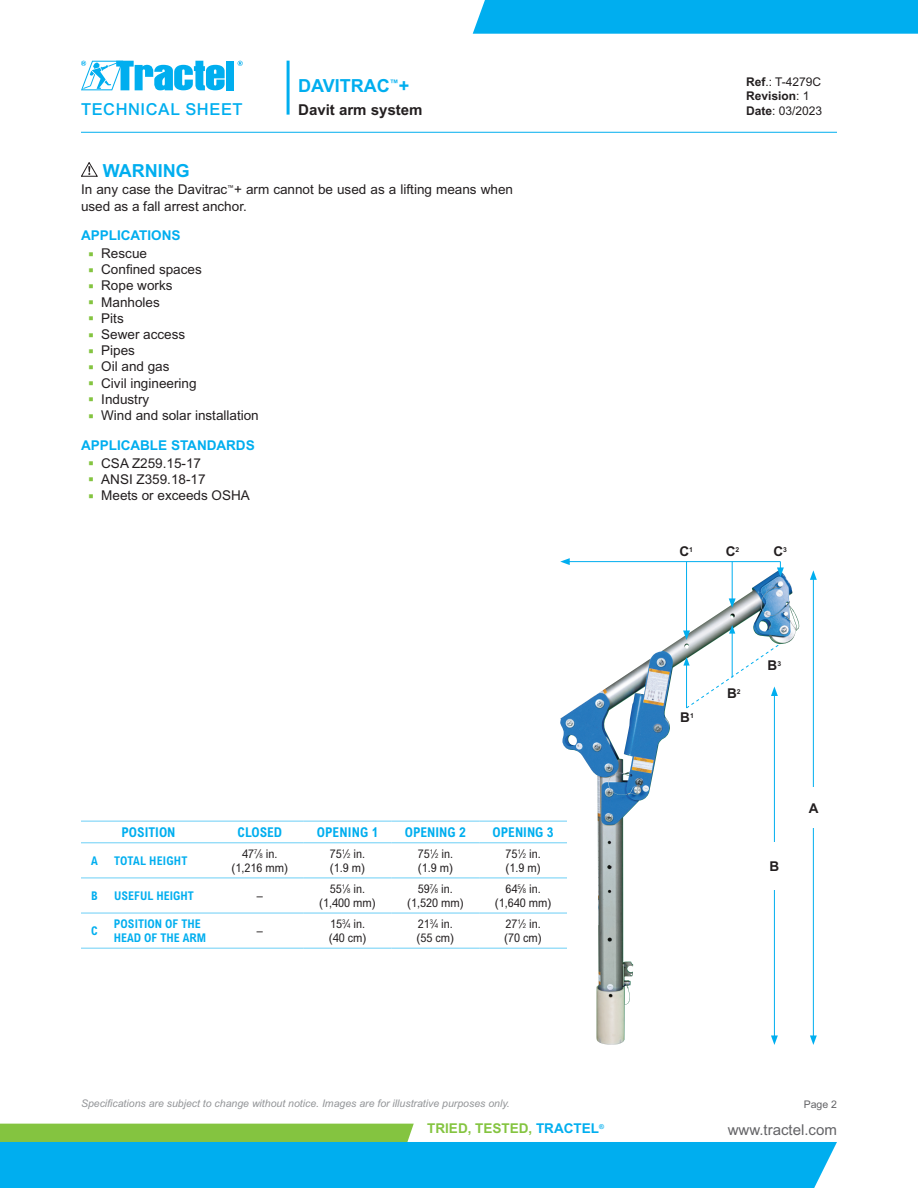
<style>
.page{position:relative;width:918px;height:1188px;background:#fff}
.page>*{position:absolute;margin:0;border:0;box-sizing:border-box;transform-origin:0 0}
.t1{font:700 18px "Arial MT Std";color:#00aeef}
.t2{font:500 16.5px "Arial MT Std";letter-spacing:.035em;color:#00aeef}
.t3{font:15px "Arial MT Std";color:#636366}
.t4{font:700 15px "Arial MT Std";color:#231f20}
.t5{font:13.5px/16.2px "Arial MT Std";color:#231f20}
.t6{font:700 condensed 13.5px "Arial MT Std";color:#00aeef}
.t7{font:700 13.5px "Arial MT Std";color:#00aeef}
.t8{font:700 13.5px "Arial MT Std";color:#84c440}
.t9{font:700 13.5px "Arial MT Std";color:#231f20}
.t10{font:condensed 12px/14.4px "Arial MT Std";color:#231f20}
.t11{font:700 condensed 12px/14.4px "Arial MT Std";color:#00aeef}
.t12{font:12px/14.4px "Arial MT Std";color:#231f20}
.t13{font:italic 10.5px "Arial MT Std";color:#939598}
.t14{font:10.5px "Arial MT Std";color:#636366}
.s1{font-size:6.6px}
.s2{color:#00aeef}
.s3{font-weight:700}
</style>
<div class="page">
<hr style="left:81px;top:132px;width:756px;height:1px;background:#00aeef">
<hr style="left:287px;top:61px;width:3px;height:54px;background:#00aeef">
<div style="left:473px;top:0;width:445px;height:34px;background:#00aeef"></div>
<svg style="left:0;top:1124px;width:837px;height:64px"></svg>
<div style="left:226px;top:61px;width:8px;height:29px;background:#00aeef"></div>
<svg style="left:238px;top:61px;width:5px;height:5px"></svg>
<svg style="left:81px;top:61px;width:144px;height:29px"></svg>
<svg style="left:81px;top:162px;width:17px;height:15px"></svg>
<svg style="left:81px;top:843px;width:479px;height:105px"></svg>
<hr style="left:216px;top:821px;width:88px;height:1px;background:#6bcff6">
<hr style="left:304px;top:821px;width:88px;height:1px;background:#6bcff6">
<hr style="left:392px;top:821px;width:87px;height:1px;background:#6bcff6">
<hr style="left:479px;top:821px;width:88px;height:1px;background:#6bcff6">
<hr style="left:216px;top:842px;width:88px;height:1px;background:#6bcff6">
<hr style="left:304px;top:842px;width:88px;height:1px;background:#6bcff6">
<hr style="left:392px;top:842px;width:87px;height:1px;background:#6bcff6">
<hr style="left:479px;top:842px;width:88px;height:1px;background:#6bcff6">
<svg style="left:81px;top:878px;width:27px;height:1px"></svg>
<hr style="left:108px;top:878px;width:108px;height:1px;background:#6bcff6">
<hr style="left:216px;top:878px;width:88px;height:1px;background:#6bcff6">
<hr style="left:304px;top:878px;width:88px;height:1px;background:#6bcff6">
<hr style="left:392px;top:878px;width:87px;height:1px;background:#6bcff6">
<hr style="left:479px;top:878px;width:88px;height:1px;background:#6bcff6">
<svg style="left:81px;top:913px;width:27px;height:1px"></svg>
<hr style="left:108px;top:913px;width:108px;height:1px;background:#6bcff6">
<hr style="left:216px;top:913px;width:88px;height:1px;background:#6bcff6">
<hr style="left:304px;top:913px;width:88px;height:1px;background:#6bcff6">
<hr style="left:392px;top:913px;width:87px;height:1px;background:#6bcff6">
<hr style="left:479px;top:913px;width:88px;height:1px;background:#6bcff6">
<svg style="left:81px;top:948px;width:27px;height:1px"></svg>
<hr style="left:108px;top:948px;width:108px;height:1px;background:#6bcff6">
<hr style="left:216px;top:948px;width:88px;height:1px;background:#6bcff6">
<hr style="left:304px;top:948px;width:88px;height:1px;background:#6bcff6">
<hr style="left:392px;top:948px;width:87px;height:1px;background:#6bcff6">
<hr style="left:479px;top:948px;width:88px;height:1px;background:#6bcff6">
<svg style="left:81px;top:821px;width:27px;height:1px"></svg>
<hr style="left:108px;top:821px;width:108px;height:1px;background:#6bcff6">
<svg style="left:81px;top:842px;width:27px;height:1px"></svg>
<hr style="left:108px;top:842px;width:108px;height:1px;background:#6bcff6">
<img style="left:560px;top:570px;width:240px;height:475px">
<hr style="left:813px;top:577px;width:1px;height:461px;background:#00aeef">
<svg style="left:810px;top:570px;width:7px;height:10px"></svg>
<svg style="left:810px;top:1035px;width:7px;height:10px"></svg>
<hr style="left:567px;top:561px;width:213px;height:1px;background:#00aeef">
<svg style="left:560px;top:558px;width:10px;height:7px"></svg>
<div style="left:790px;top:787px;width:47px;height:41px;background:#fff"></div>
<hr style="left:774px;top:694px;width:1px;height:344px;background:#00aeef">
<svg style="left:771px;top:1035px;width:7px;height:10px"></svg>
<div style="left:751px;top:842px;width:47px;height:47px;background:#fff"></div>
<hr style="left:686px;top:562px;width:1px;height:71px;background:#00aeef">
<svg style="left:683px;top:625px;width:96px;height:84px"></svg>
<hr style="left:732px;top:562px;width:1px;height:39px;background:#00aeef">
<svg style="left:729px;top:598px;width:7px;height:10px"></svg>
<svg style="left:777px;top:562px;width:7px;height:15px"></svg>
<p class="t2" style="left:81px;top:100px;width:163px">TECHNICAL SHEET</p>
<h1 class="t1" style="left:298px;top:75px;width:113px">DAVITRAC<sup>™</sup>+</h1>
<p class="t4" style="left:298px;top:101px;width:126px">Davit arm system</p>
<h1 class="t1" style="left:103px;top:160px;width:88px">WARNING</h1>
<p class="t5" style="left:81px;top:181px;width:434px">In any case the Davitrac<sup>™</sup>+ arm cannot be used as a lifting means when used as a fall arrest anchor.</p>
<p class="t7" style="left:81px;top:228px;width:101px">APPLICATIONS</p>
<p class="t5" style="left:101px;top:245px;width:159px">Rescue<br>Confined spaces<br>Rope works<br>Manholes<br>Pits<br>Sewer access<br>Pipes<br>Oil and gas<br>Civil ingineering<br>Industry<br>Wind and solar installation</p>
<p class="t7" style="left:81px;top:437px;width:175px">APPLICABLE STANDARDS</p>
<p class="t5" style="left:101px;top:455px;width:150px">CSA Z259.15-17<br>ANSI Z359.18-17<br>Meets or exceeds OSHA</p>
<p class="t6" style="left:121px;top:824px;width:56px">POSITION</p>
<p class="t6" style="left:238px;top:824px;width:46px">CLOSED</p>
<p class="t6" style="left:317px;top:824px;width:63px">OPENING 1</p>
<p class="t6" style="left:405px;top:824px;width:63px">OPENING 2</p>
<p class="t6" style="left:493px;top:824px;width:63px">OPENING 3</p>
<p class="t11" style="left:91px;top:853px;width:8px">A</p>
<p class="t11" style="left:114px;top:853px;width:75px">TOTAL HEIGHT</p>
<p class="t10" style="left:232px;top:846px;width:58px;text-align:center">47<sup>7</sup>⁄<span class="s1">8</span> in. (1,216 mm)</p>
<p class="t10" style="left:330px;top:846px;width:37px">75<sup>1</sup>⁄<span class="s1">2</span> in. (1.9 m)</p>
<p class="t10" style="left:418px;top:846px;width:37px">75<sup>1</sup>⁄<span class="s1">2</span> in. (1.9 m)</p>
<p class="t10" style="left:505px;top:846px;width:37px">75<sup>1</sup>⁄<span class="s1">2</span> in. (1.9 m)</p>
<p class="t11" style="left:91px;top:888px;width:8px">B</p>
<p class="t11" style="left:114px;top:888px;width:81px">USEFUL HEIGHT</p>
<p class="t10" style="left:257px;top:888px;width:7px">–</p>
<p class="t10" style="left:319px;top:881px;width:58px;text-align:center">55<sup>1</sup>⁄<span class="s1">8</span> in. (1,400 mm)</p>
<p class="t10" style="left:407px;top:881px;width:58px;text-align:center">59<sup>7</sup>⁄<span class="s1">8</span> in. (1,520 mm)</p>
<p class="t10" style="left:495px;top:881px;width:58px;text-align:center">64<sup>5</sup>⁄<span class="s1">8</span> in. (1,640 mm)</p>
<p class="t11" style="left:91px;top:923px;width:8px">C</p>
<p class="t11" style="left:114px;top:916px;width:94px">POSITION OF THE<br>HEAD OF THE ARM</p>
<p class="t10" style="left:257px;top:923px;width:7px">–</p>
<p class="t10" style="left:329px;top:916px;width:39px">15<sup>3</sup>⁄<span class="s1">4</span> in. (40 cm)</p>
<p class="t10" style="left:417px;top:916px;width:39px">21<sup>3</sup>⁄<span class="s1">4</span> in. (55 cm)</p>
<p class="t10" style="left:504px;top:916px;width:39px">27<sup>1</sup>⁄<span class="s1">2</span> in. (70 cm)</p>
<p class="t13" style="left:81px;top:1097px;width:430px">Specifications are subject to change without notice. Images are for illustrative purposes only.</p>
<p class="t8" style="left:427px;top:1121px;width:178px">TRIED, TESTED, <span class="s2">TRACTEL</span><sup>®</sup></p>
<p class="t12" style="left:746px;top:74px;width:78px"><span class="s3">Ref</span>.: T-4279C<br><span class="s3">Revision</span>: 1<br><span class="s3">Date</span>: 03/2023</p>
<p class="t9" style="left:679px;top:543px;width:15px">C<sup>1</sup></p>
<p class="t9" style="left:726px;top:543px;width:15px">C<sup>2</sup></p>
<p class="t9" style="left:773px;top:543px;width:15px">C<sup>3</sup></p>
<p class="t9" style="left:680px;top:710px;width:15px">B<sup>1</sup></p>
<p class="t9" style="left:727px;top:685px;width:15px">B<sup>2</sup></p>
<p class="t9" style="left:768px;top:658px;width:15px">B<sup>3</sup></p>
<p class="t9" style="left:770px;top:858px;width:11px">B</p>
<p class="t9" style="left:809px;top:800px;width:11px">A</p>
<p class="t14" style="left:804px;top:1099px;width:35px">Page 2</p>
<p class="t3" style="left:728px;top:1121px;width:111px">www.tractel.com</p>
</div>
